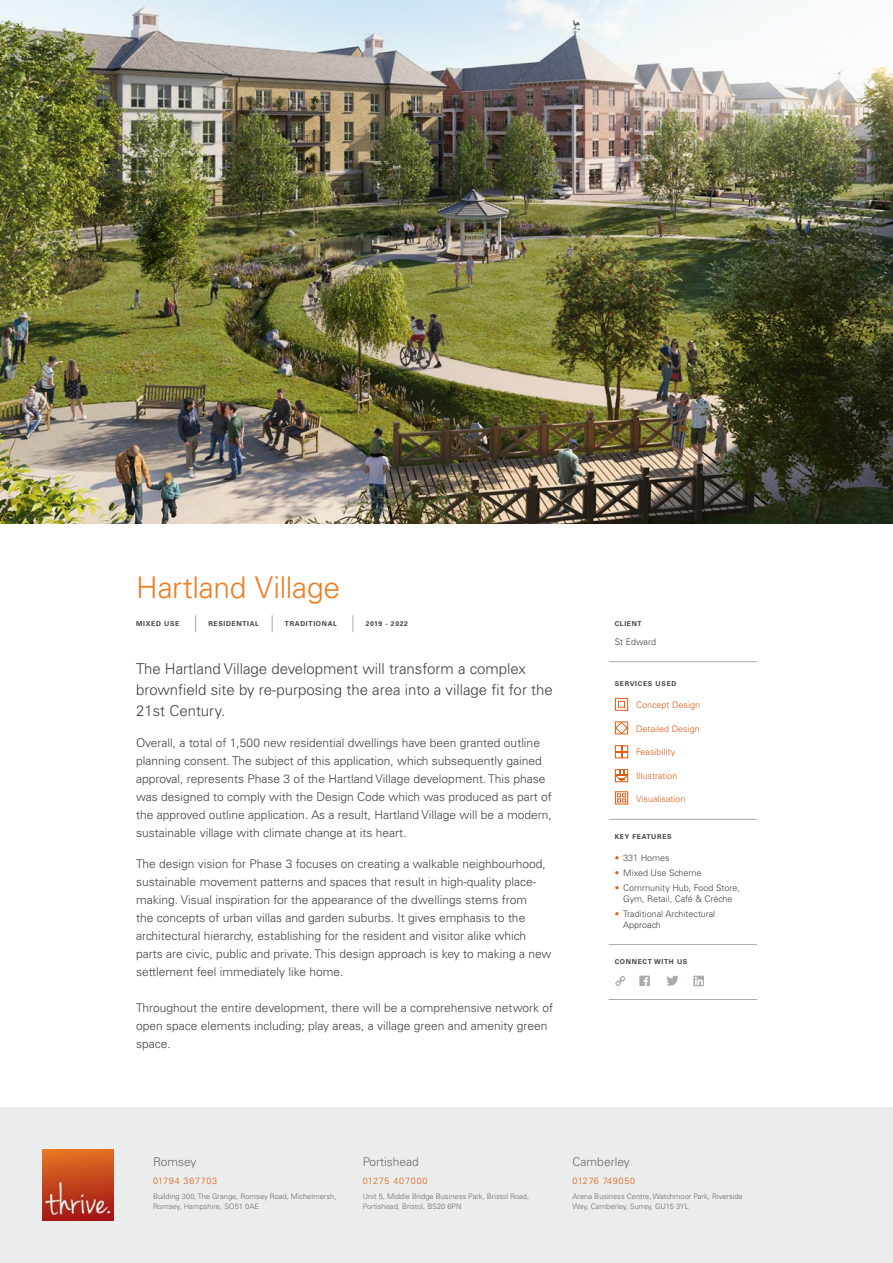
<style>
.page{position:relative;width:893px;height:1263px;background:#fff}
.page>*{position:absolute;margin:0;border:0;box-sizing:border-box;transform-origin:0 0}
.t1{font:300 30px "Univers LT Std";letter-spacing:-.01em;color:#ed7d23}
.t2{font:300 15px/21px "Univers LT Std";color:#414042}
.t3{font:300 12px/18px "Univers LT Std";color:#414042}
.t4{font:300 12px "Univers LT Std";color:#696a6d}
.t5{font:300 9px/10.8px "Univers LT Std";color:#414042;text-align:center}
.t6{font:300 9px "Univers LT Std";color:#de5c17}
.t7{font:300 9px "Univers LT Std";letter-spacing:.08em;color:#de5c17}
.t8{font:300 7.5px/10.5px "Univers LT Std";color:#696a6d}
.t9{font:700 6.75px "Univers LT Std";letter-spacing:.1em;color:#414042}
.s1{color:#de5c17}
</style>
<div class="page">
<svg style="left:195px;top:615px;width:1px;height:17px"></svg>
<svg style="left:272px;top:615px;width:1px;height:17px"></svg>
<svg style="left:353px;top:615px;width:1px;height:17px"></svg>
<hr style="left:609px;top:661px;width:148px;height:1px;background:#a7a9ac">
<hr style="left:609px;top:944px;width:148px;height:1px;background:#a7a9ac">
<hr style="left:609px;top:819px;width:148px;height:1px;background:#a7a9ac">
<svg style="left:615px;top:791px;width:13px;height:13px"></svg>
<svg style="left:615px;top:745px;width:13px;height:13px"></svg>
<svg style="left:615px;top:721px;width:13px;height:13px"></svg>
<svg style="left:615px;top:698px;width:13px;height:13px"></svg>
<img style="left:0;top:0;width:893px;height:524px">
<svg style="left:615px;top:769px;width:13px;height:13px"></svg>
<div style="left:0;top:1107px;width:893px;height:156px;background:#ebecec"></div>
<img style="left:43px;top:1149px;width:71px;height:71px">
<hr style="left:609px;top:999px;width:148px;height:1px;background:#a7a9ac">
<svg style="left:666px;top:975px;width:12px;height:11px"></svg>
<svg style="left:639px;top:975px;width:11px;height:11px"></svg>
<svg style="left:693px;top:975px;width:11px;height:11px"></svg>
<svg style="left:615px;top:976px;width:10px;height:10px"></svg>
<h1 class="t1" style="left:136px;top:569px;width:206px">Hartland Village</h1>
<p class="t9" style="left:136px;top:620px;width:45px">MIXED USE</p>
<p class="t9" style="left:208px;top:620px;width:52px">RESIDENTIAL</p>
<p class="t9" style="left:285px;top:620px;width:54px">TRADITIONAL</p>
<p class="t9" style="left:366px;top:620px;width:44px">2019 - 2022</p>
<p class="t2" style="left:136px;top:658px;width:418px">The Hartland Village development will transform a complex brownfield site by re-purposing the area into a village fit for the<br>21st Century.</p>
<p class="t3" style="left:136px;top:734px;width:417px">Overall, a total of 1,500 new residential dwellings have been granted outline planning consent. The subject of this application, which subsequently gained approval, represents Phase 3 of the Hartland Village development. This phase was designed to comply with the Design Code which was produced as part of the approved outline application. As a result, Hartland Village will be a modern, sustainable village with climate change at its heart.</p>
<p class="t3" style="left:136px;top:854px;width:417px">The design vision for Phase 3 focuses on creating a walkable neighbourhood, sustainable movement patterns and spaces that result in high-quality place&shy;making. Visual inspiration for the appearance of the dwellings stems from<br>the concepts of urban villas and garden suburbs. It gives emphasis to the architectural hierarchy, establishing for the resident and visitor alike which parts are civic, public and private. This design approach is key to making a new settlement feel immediately like home.</p>
<p class="t3" style="left:136px;top:998px;width:419px">Throughout the entire development, there will be a comprehensive network of open space elements including; play areas, a village green and amenity green space.</p>
<p class="t9" style="left:615px;top:620px;width:29px">CLIENT</p>
<p class="t5" style="left:615px;top:636px;width:43px">St Edward</p>
<p class="t9" style="left:615px;top:679px;width:63px">SERVICES USED</p>
<p class="t6" style="left:636px;top:699px;width:66px">Concept Design</p>
<p class="t6" style="left:636px;top:723px;width:65px">Detailed Design</p>
<p class="t6" style="left:636px;top:747px;width:41px">Feasibility</p>
<p class="t6" style="left:636px;top:770px;width:43px">Illustration</p>
<p class="t6" style="left:636px;top:794px;width:51px">Visualisation</p>
<p class="t9" style="left:615px;top:832px;width:58px">KEY FEATURES</p>
<p class="t5" style="left:615px;top:852px;width:57px"><span class="s1">•</span> 331 Homes</p>
<p class="t5" style="left:615px;top:867px;width:88px"><span class="s1">•</span> Mixed Use Scheme</p>
<p class="t5" style="left:615px;top:882px;width:127px"><span class="s1">•</span> Community Hub, Food Store,<br>Gym, Retail, Café &amp; Créche</p>
<p class="t5" style="left:623px;top:908px;width:94px;text-align:left;text-indent:-9px"><span class="s1">•</span> Traditional Architectural<br>Approach</p>
<p class="t9" style="left:615px;top:957px;width:74px">CONNECT WITH US</p>
<p class="t4" style="left:153px;top:1155px;width:45px">Romsey</p>
<p class="t7" style="left:153px;top:1175px;width:66px">01794 367703</p>
<p class="t8" style="left:153px;top:1191px;width:185px">Building 300, The Grange, Romsey Road, Michelmersh,<br>Romsey, Hampshire, SO51 0AE</p>
<p class="t4" style="left:363px;top:1155px;width:58px">Portishead</p>
<p class="t7" style="left:363px;top:1175px;width:66px">01275 407000</p>
<p class="t8" style="left:363px;top:1191px;width:168px">Unit 5, Middle Bridge Business Park, Bristol Road,<br>Portishead, Bristol, BS20 6PN</p>
<p class="t4" style="left:573px;top:1155px;width:59px">Camberley</p>
<p class="t7" style="left:573px;top:1175px;width:64px">01276 749050</p>
<p class="t8" style="left:573px;top:1191px;width:172px">Arena Business Centre, Watchmoor Park, Riverside<br>Way, Camberley, Surrey, GU15 3YL</p>
</div>
